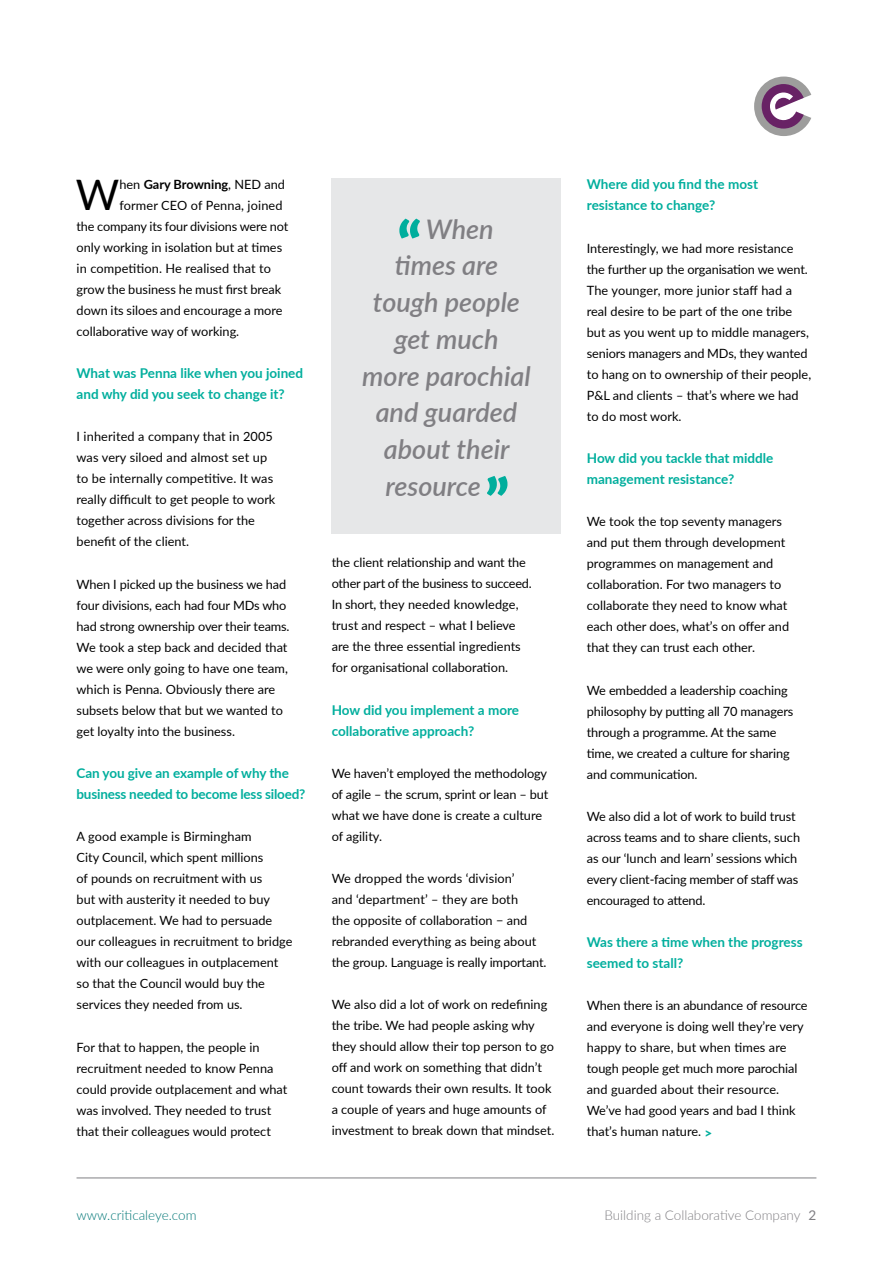
<style>
.page{position:relative;width:893px;height:1263px;background:#fff}
.page>*{position:absolute;margin:0;border:0;box-sizing:border-box;transform-origin:0 0}
.t1{font:42px "Lato";color:#000}
.t2{font:italic 600 27px "Lato";color:#807f83}
.t3{font:700 13.5px/21px "Lato";color:#00ae9d}
.t4{font:300 13.5px "Lato";color:#807f83}
.t5{font:300 13.5px "Lato";color:#077}
.t6{font:12.75px/21px "Lato";color:#000}
.t7{font:700 12.75px "Lato";color:#000}
.s1{font-weight:400}
.s2{font-weight:800;font-size:13.5px;color:#00ae9d}
</style>
<div class="page">
<div style="left:332px;top:179px;width:229px;height:355px;background:#e6e7e8"></div>
<svg style="left:399px;top:219px;width:21px;height:20px"></svg>
<svg style="left:487px;top:476px;width:21px;height:20px"></svg>
<hr style="left:77px;top:1177px;width:739px;height:1px;background:#807f83">
<svg style="left:754px;top:77px;width:57px;height:59px"></svg>
<h1 class="t1" style="left:76px;top:165px;width:45px">W</h1>
<p class="t7" style="left:119px;top:175px;width:167px"><span class="s1">hen</span> Gary Browning<span class="s1">, NED and</span></p>
<p class="t6" style="left:119px;top:194px;width:165px">former CEO of Penna, joined</p>
<p class="t6" style="left:77px;top:215px;width:213px">the company its four divisions were not</p>
<p class="t6" style="left:77px;top:236px;width:207px">only working in isolation but at times</p>
<p class="t6" style="left:77px;top:257px;width:196px">in competition. He realised that to</p>
<p class="t6" style="left:77px;top:278px;width:206px">grow the business he must first break</p>
<p class="t6" style="left:77px;top:299px;width:207px">down its siloes and encourage a more</p>
<p class="t6" style="left:77px;top:320px;width:164px">collaborative way of working.</p>
<p class="t3" style="left:77px;top:362px;width:228px">What was Penna like when you joined and why did you seek to change it?</p>
<p class="t6" style="left:77px;top:426px;width:200px">I inherited a company that in 2005 was very siloed and almost set up to be internally competitive. It was really difficult to get people to work together across divisions for the benefit of the client.</p>
<p class="t6" style="left:77px;top:573px;width:215px">When I picked up the business we had four divisions, each had four MDs who had strong ownership over their teams.<br>We took a step back and decided that we were only going to have one team, which is Penna. Obviously there are subsets below that but we wanted to get loyalty into the business.</p>
<p class="t3" style="left:77px;top:762px;width:230px">Can you give an example of why the business needed to become less siloed?</p>
<p class="t6" style="left:77px;top:825px;width:217px">A good example is Birmingham<br>City Council, which spent millions<br>of pounds on recruitment with us<br>but with austerity it needed to buy outplacement. We had to persuade our colleagues in recruitment to bridge with our colleagues in outplacement so that the Council would buy the services they needed from us.</p>
<p class="t6" style="left:77px;top:1036px;width:212px">For that to happen, the people in recruitment needed to know Penna could provide outplacement and what was involved. They needed to trust that their colleagues would protect</p>
<h2 class="t2" style="left:426px;top:209px;width:69px">When</h2>
<h2 class="t2" style="left:395px;top:246px;width:105px">times are</h2>
<h2 class="t2" style="left:373px;top:283px;width:149px">tough people</h2>
<h2 class="t2" style="left:394px;top:319px;width:106px">get much</h2>
<h2 class="t2" style="left:362px;top:356px;width:170px">more parochial</h2>
<h2 class="t2" style="left:376px;top:393px;width:143px">and guarded</h2>
<h2 class="t2" style="left:384px;top:430px;width:127px">about their</h2>
<h2 class="t2" style="left:385px;top:466px;width:97px">resource</h2>
<p class="t6" style="left:332px;top:552px;width:202px">the client relationship and want the other part of the business to succeed.<br>In short, they needed knowledge, trust and respect – what I believe are the three essential ingredients for organisational collaboration.</p>
<p class="t3" style="left:332px;top:698px;width:189px">How did you implement a more collaborative approach?</p>
<p class="t6" style="left:332px;top:762px;width:218px">We haven’t employed the methodology of agile – the scrum, sprint or lean – but what we have done is create a culture of agility.</p>
<p class="t6" style="left:332px;top:867px;width:216px">We dropped the words ‘division’<br>and ‘department’ – they are both<br>the opposite of collaboration − and rebranded everything as being about the group. Language is really important.</p>
<p class="t6" style="left:332px;top:994px;width:224px">We also did a lot of work on redefining the tribe. We had people asking why they should allow their top person to go off and work on something that didn’t count towards their own results. It took a couple of years and huge amounts of investment to break down that mindset.</p>
<p class="t3" style="left:587px;top:173px;width:173px">Where did you find the most resistance to change?</p>
<p class="t6" style="left:587px;top:237px;width:226px">Interestingly, we had more resistance the further up the organisation we went.<br>The younger, more junior staff had a real desire to be part of the one tribe but as you went up to middle managers, seniors managers and MDs, they wanted to hang on to ownership of their people, P&amp;L and clients – that’s where we had to do most work.</p>
<p class="t3" style="left:587px;top:447px;width:188px">How did you tackle that middle management resistance?</p>
<p class="t6" style="left:587px;top:511px;width:204px">We took the top seventy managers and put them through development programmes on management and collaboration. For two managers to collaborate they need to know what each other does, what’s on offer and that they can trust each other.</p>
<p class="t6" style="left:587px;top:679px;width:208px">We embedded a leadership coaching philosophy by putting all 70 managers through a programme. At the same time, we created a culture for sharing and communication.</p>
<p class="t6" style="left:587px;top:805px;width:215px">We also did a lot of work to build trust across teams and to share clients, such as our ‘lunch and learn’ sessions which every client-facing member of staff was encouraged to attend.</p>
<p class="t3" style="left:587px;top:931px;width:217px">Was there a time when the progress seemed to stall?</p>
<p class="t6" style="left:587px;top:995px;width:222px">When there is an abundance of resource and everyone is doing well they’re very happy to share, but when times are tough people get much more parochial and guarded about their resource.<br>We’ve had good years and bad I think that’s human nature. <span class="s2">&gt;</span></p>
<p class="t5" style="left:77px;top:1206px;width:122px">www.criticaleye.com</p>
<p class="t4" style="left:604px;top:1206px;width:213px">Building a Collaborative Company <span class="s1">2</span></p>
</div>
